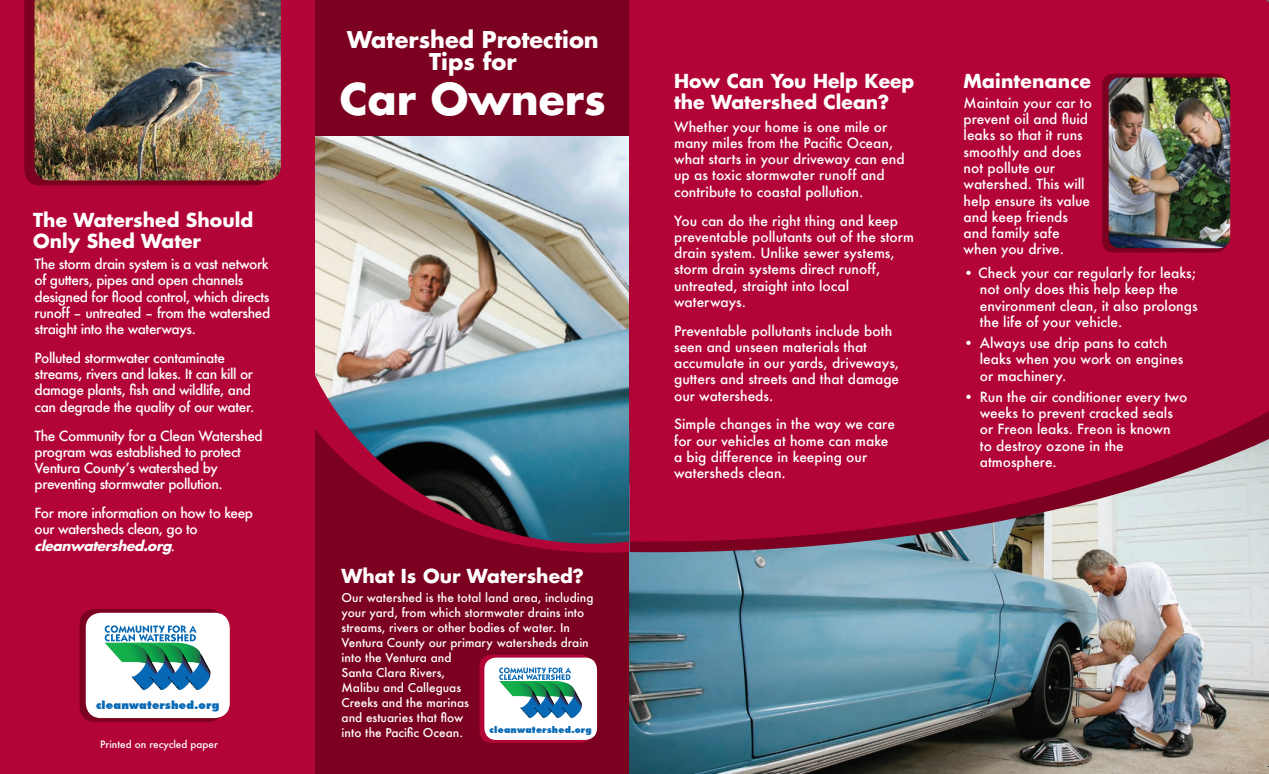
<style>
.page{position:relative;width:1269px;height:774px;background:#fff}
.page>*{position:absolute;margin:0;border:0;box-sizing:border-box;transform-origin:0 0}
.t1{font:700 42.5px "Futura";color:#fff}
.t2{font:700 22.5px/22.5px "Futura";color:#fff;text-align:center}
.t3{font:700 18.75px/21.2px "Futura";color:#fff}
.t4{font:500 13.75px/16.2px "Futura";color:#fff}
.t5{font:500 13.75px/16.2px "Futura";letter-spacing:-.03em;color:#fff}
.t6{font:500 11.88px/15px "Futura";color:#fff}
.t7{font:900 11.38px "Futura BT";letter-spacing:.015em;color:#0769b5}
.t8{font:500 10px "Futura";color:#fff}
.t9{font:900 9.25px "Futura BT";letter-spacing:.025em;color:#0769b5}
.s1{font-weight:700;font-style:italic}
.s2{font-size:9.12px}
</style>
<div class="page">
<div style="left:315px;top:0;width:315px;height:773px;background:#7c001f"></div>
<img style="left:315px;top:135px;width:315px;height:408px">
<div style="left:0;top:0;width:315px;height:773px;background:#b30437"></div>
<svg style="left:24px;top:0;width:245px;height:185px;background:#7f0722"></svg>
<img style="left:35px;top:0;width:246px;height:180px">
<img style="left:630px;top:552px;width:639px;height:221px">
<svg style="left:630px;top:0;width:639px;height:541px;background:#b30e3e"></svg>
<div style="left:1102px;top:73px;width:124px;height:179px;background:#7c001f;border-radius:11px"></div>
<img style="left:1108px;top:77px;width:122px;height:171px">
<div style="left:80px;top:609px;width:144px;height:112px;background:linear-gradient(to right,#7f0725,#7b001c);border-radius:15px"></div>
<div style="left:86px;top:612px;width:144px;height:106px;background:#fff;border-radius:15px"></div>
<svg style="left:105px;top:625px;width:105px;height:65px"></svg>
<div style="left:479px;top:654px;width:113px;height:88px;background:linear-gradient(to right,#b50b3d,#b20034);border-radius:12px"></div>
<div style="left:484px;top:657px;width:113px;height:82px;background:#fff;border-radius:12px"></div>
<svg style="left:499px;top:667px;width:83px;height:51px"></svg>
<h3 class="t3" style="left:33px;top:208px;width:221px">The Watershed Should<br>Only Shed Water</h3>
<p class="t5" style="left:35px;top:256px;width:237px">The storm drain system is a vast network of gutters, pipes and open channels designed for flood control, which directs runoff – untreated – from the watershed straight into the waterways.</p>
<p class="t5" style="left:35px;top:349px;width:221px">Polluted stormwater contaminate streams, rivers and lakes. It can kill or damage plants, fish and wildlife, and can degrade the quality of our water.</p>
<p class="t5" style="left:35px;top:427px;width:230px">The Community for a Clean Watershed program was established to protect Ventura County’s watershed by preventing stormwater pollution.</p>
<p class="t5" style="left:35px;top:504px;width:220px">For more information on how to keep our watersheds clean, go to <span class="s1">cleanwatershed.org</span>.</p>
<p class="t7" style="left:96px;top:697px;width:125px">cleanwatershed.org</p>
<p class="t8" style="left:100px;top:737px;width:119px">Printed on recycled paper</p>
<h2 class="t2" style="left:347px;top:27px;width:253px">Watershed Protection<br>Tips for</h2>
<h1 class="t1" style="left:340px;top:70px;width:267px">Car Owners</h1>
<h3 class="t3" style="left:341px;top:565px;width:244px">What Is Our Watershed?</h3>
<p class="t6" style="left:341px;top:589px;width:253px">Our watershed is the total land area, including your yard, from which stormwater drains into streams, rivers or other bodies of water. In<br>Ventura County our primary watersheds drain into the Ventura and<br>Santa Clara Rivers,<br>Malibu and Calleguas<br>Creeks and the marinas<br>and estuaries that flow<br>into the Pacific Ocean.</p>
<p class="t9" style="left:489px;top:724px;width:104px">cleanwatershed.<span class="s2">org</span></p>
<h3 class="t3" style="left:674px;top:70px;width:242px">How Can You Help Keep the Watershed Clean?</h3>
<p class="t4" style="left:674px;top:118px;width:232px">Whether your home is one mile or many miles from the Pacific Ocean, what starts in your driveway can end up as toxic stormwater runoff and contribute to coastal pollution.</p>
<p class="t4" style="left:674px;top:212px;width:241px">You can do the right thing and keep preventable pollutants out of the storm drain system. Unlike sewer systems, storm drain systems direct runoff, untreated, straight into local waterways.</p>
<p class="t4" style="left:674px;top:322px;width:227px">Preventable pollutants include both seen and unseen materials that accumulate in our yards, driveways, gutters and streets and that damage our watersheds.</p>
<p class="t4" style="left:674px;top:416px;width:222px">Simple changes in the way we care for our vehicles at home can make a big difference in keeping our watersheds clean.</p>
<h3 class="t3" style="left:963px;top:70px;width:129px">Maintenance</h3>
<p class="t4" style="left:963px;top:94px;width:130px">Maintain your car to prevent oil and fluid leaks so that it runs smoothly and does not pollute our watershed. This will help ensure its value and keep friends and family safe when you drive.</p>
<p class="t4" style="left:980px;top:264px;width:219px;text-indent:-16px">• Check your car regularly for leaks; not only does this help keep the environment clean, it also prolongs the life of your vehicle.</p>
<p class="t4" style="left:980px;top:334px;width:205px;text-indent:-16px">• Always use drip pans to catch leaks when you work on engines or machinery.</p>
<p class="t4" style="left:980px;top:388px;width:209px;text-indent:-16px">• Run the air conditioner every two weeks to prevent cracked seals or Freon leaks. Freon is known<br>to destroy ozone in the atmosphere.</p>
</div>
